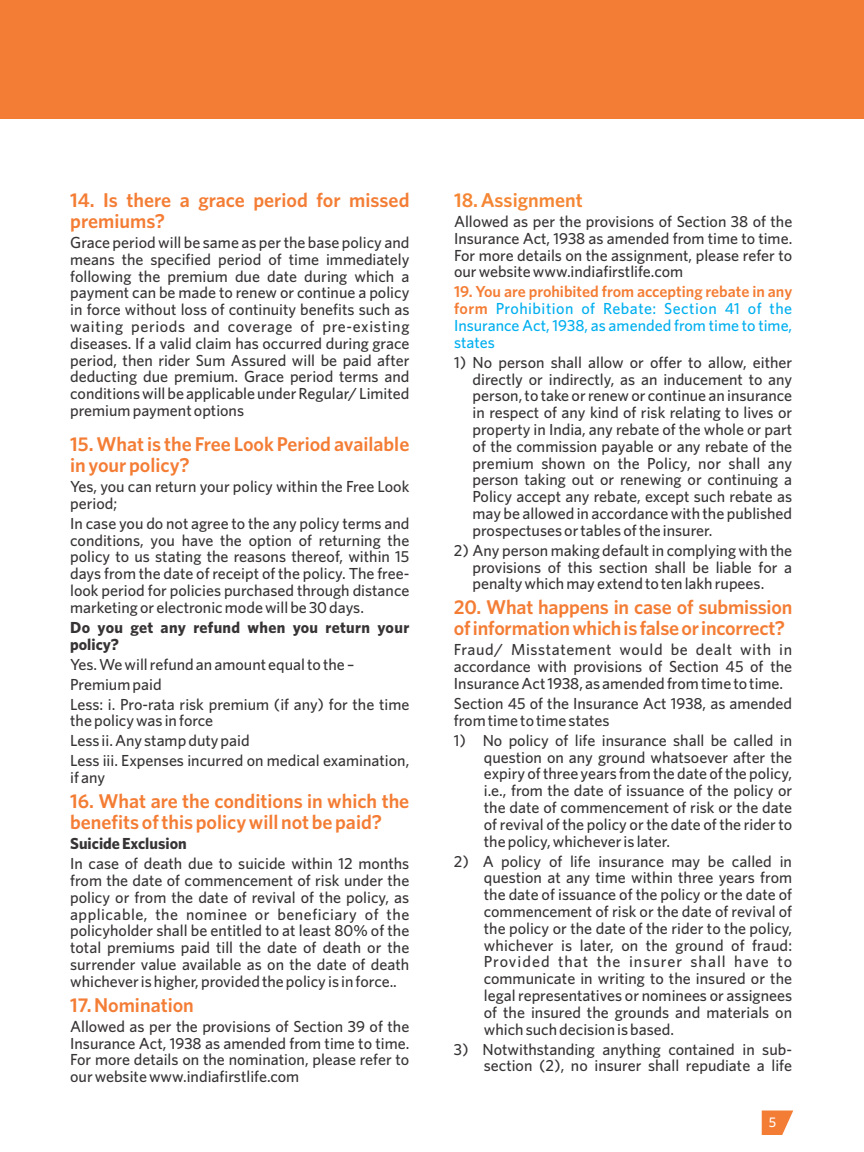
<style>
.page{position:relative;width:864px;height:1152px;background:#fff}
.page>*{position:absolute;margin:0;border:0;box-sizing:border-box;transform-origin:0 0}
.t1{font:600 20px/21px "Whitney";color:#f47d35}
.t2{font:600 20px "Whitney";color:#f58634}
.t3{font:500 16px/16.8px "Whitney";color:#373435;text-align:justify}
.t4{font:500 16px/16.8px "Whitney";color:#00afef;text-align:justify}
.t5{font:700 16px/16.8px "Whitney";letter-spacing:.005em;color:#373435}
.t6{font:500 14px "Whitney";color:#fefefe}
.s1{font-weight:600;color:#f47d35}
</style>
<div class="page">
<div style="left:0;top:0;width:864px;height:119px;background:#f47d35"></div>
<svg style="left:762px;top:1111px;width:31px;height:24px"></svg>
<p class="t1" style="left:70px;top:191px;width:341px">14. Is there a grace period for missed premiums?</p>
<p class="t3" style="left:70px;top:235px;width:341px">Grace period will be same as per the base policy and means the specified period of time immediately following the premium due date during which a payment can be made to renew or continue a policy in force without loss of continuity benefits such as waiting periods and coverage of pre-existing diseases. If a valid claim has occurred during grace period, then rider Sum Assured will be paid after deducting due premium. Grace period terms and conditions will be applicable under Regular/ Limited premium payment options</p>
<p class="t1" style="left:70px;top:435px;width:341px">15. What is the Free Look Period available in your policy?</p>
<p class="t3" style="left:70px;top:479px;width:341px">Yes, you can return your policy within the Free Look period;</p>
<p class="t3" style="left:70px;top:516px;width:341px">In case you do not agree to the any policy terms and conditions, you have the option of returning the policy to us stating the reasons thereof, within 15 days from the date of receipt of the policy. The free&shy;look period for policies purchased through distance marketing or electronic mode will be 30 days.</p>
<p class="t5" style="left:70px;top:620px;width:341px">Do you get any refund when you return your policy?</p>
<p class="t3" style="left:70px;top:655px;width:341px;line-height:20px;text-align:left">Yes. We will refund an amount equal to the –<br>Premium paid<br>Less: i. Pro-rata risk premium (if any) for the time</p>
<p class="t3" style="left:70px;top:712px;width:341px;line-height:20px;text-align:left">the policy was in force<br>Less ii. Any stamp duty paid<br>Less iii. Expenses incurred on medical examination,</p>
<p class="t3" style="left:70px;top:770px;width:36px">if any</p>
<p class="t1" style="left:70px;top:792px;width:341px">16. What are the conditions in which the benefits of this policy will not be paid?</p>
<p class="t5" style="left:70px;top:836px;width:118px">Suicide Exclusion</p>
<p class="t3" style="left:70px;top:856px;width:341px">In case of death due to suicide within 12 months from the date of commencement of risk under the policy or from the date of revival of the policy, as applicable, the nominee or beneficiary of the policyholder shall be entitled to at least 80% of the total premiums paid till the date of death or the surrender value available as on the date of death whichever is higher, provided the policy is in force..</p>
<p class="t1" style="left:70px;top:996px;width:125px">17. Nomination</p>
<p class="t3" style="left:70px;top:1019px;width:341px">Allowed as per the provisions of Section 39 of the Insurance Act, 1938 as amended from time to time.<br>For more details on the nomination, please refer to our website www.indiafirstlife.com</p>
<p class="t2" style="left:454px;top:192px;width:130px">18. Assignment</p>
<p class="t3" style="left:454px;top:214px;width:340px">Allowed as per the provisions of Section 38 of the Insurance Act, 1938 as amended from time to time.<br>For more details on the assignment, please refer to our website www.indiafirstlife.com</p>
<p class="t4" style="left:454px;top:285px;width:340px"><span class="s1">19. You are prohibited from accepting rebate in any form</span> Prohibition of Rebate: Section 41 of the Insurance Act, 1938, as amended from time to time, states</p>
<p class="t3" style="left:473px;top:355px;width:321px;text-indent:-19px">1) No person shall allow or offer to allow, either directly or indirectly, as an inducement to any person, to take or renew or continue an insurance in respect of any kind of risk relating to lives or property in India, any rebate of the whole or part of the commission payable or any rebate of the premium shown on the Policy, nor shall any person taking out or renewing or continuing a Policy accept any rebate, except such rebate as may be allowed in accordance with the published prospectuses or tables of the insurer.</p>
<p class="t3" style="left:473px;top:543px;width:321px;text-indent:-19px">2) Any person making default in complying with the provisions of this section shall be liable for a penalty which may extend to ten lakh rupees.</p>
<p class="t1" style="left:454px;top:598px;width:340px">20. What happens in case of submission ofinformationwhichisfalseorincorrect?</p>
<p class="t3" style="left:454px;top:643px;width:340px">Fraud/ Misstatement would be dealt with in accordance with provisions of Section 45 of the Insurance Act 1938, as amended from time to time.</p>
<p class="t3" style="left:454px;top:696px;width:340px">Section 45 of the Insurance Act 1938, as amended from time to time states</p>
<p class="t3" style="left:484px;top:733px;width:310px;text-indent:-30px">1) No policy of life insurance shall be called in question on any ground whatsoever after the expiry of three years from the date of the policy, i.e., from the date of issuance of the policy or the date of commencement of risk or the date of revival of the policy or the date of the rider to the policy, whichever is later.</p>
<p class="t3" style="left:484px;top:854px;width:310px;text-indent:-30px">2) A policy of life insurance may be called in question at any time within three years from the date of issuance of the policy or the date of commencement of risk or the date of revival of the policy or the date of the rider to the policy, whichever is later, on the ground of fraud:<br>Provided that the insurer shall have to communicate in writing to the insured or the legal representatives or nominees or assignees of the insured the grounds and materials on which such decision is based.</p>
<p class="t3" style="left:454px;top:1042px;width:340px;text-align:right">3) Notwithstanding anything contained in sub&shy;section (2), no insurer shall repudiate a life</p>
<p class="t6" style="left:769px;top:1117px;width:9px">5</p>
</div>
